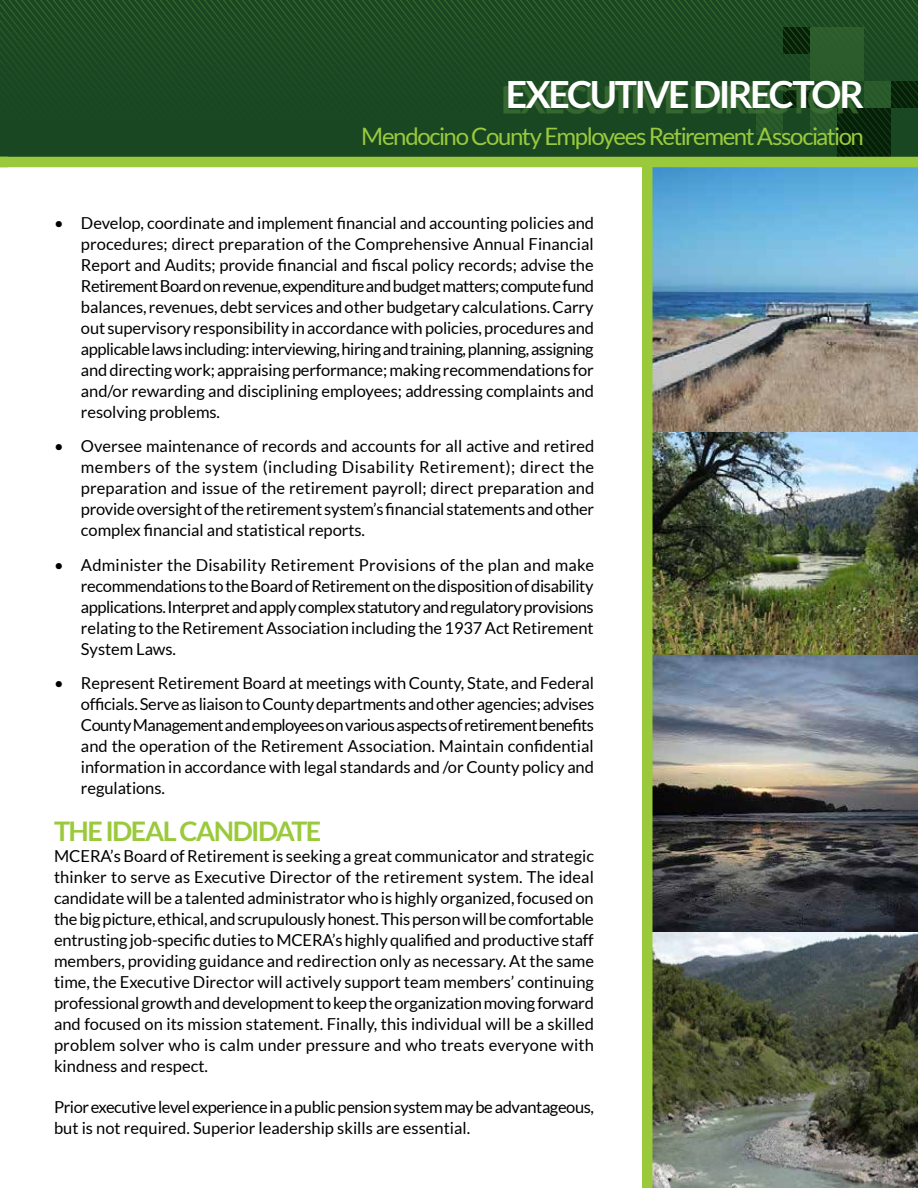
<style>
.page{position:relative;width:918px;height:1188px;background:#fff}
.page>*{position:absolute;margin:0;border:0;box-sizing:border-box;transform-origin:0 0}
.t1{font:700 37.5px "Lato";letter-spacing:-.065em;color:#fff}
.t2{font:700 27px "Lato";letter-spacing:-.06em;color:#9aca3c}
.t3{font:24px "Lato";letter-spacing:-.06em;color:#9aca3c}
.t4{font:16.5px/21px "Lato";letter-spacing:-.005em;color:#000;text-align:justify}
.t5{font:16.5px/21px "Lato";letter-spacing:-.025em;color:#000}
</style>
<div class="page">
<svg style="left:0;top:0;width:918px;height:157px"></svg>
<div style="left:503px;top:86px;width:355px;height:28px;background:#407237;opacity:.75"></div>
<img style="left:652px;top:167px;width:266px;height:266px">
<img style="left:652px;top:932px;width:266px;height:256px">
<img style="left:652px;top:433px;width:266px;height:223px">
<img style="left:652px;top:656px;width:266px;height:276px">
<div style="left:642px;top:160px;width:10px;height:1028px;background:#9aca3c"></div>
<div style="left:0;top:157px;width:918px;height:10px;background:#9aca3c"></div>
<h1 class="t1" style="left:506px;top:73px;width:360px">EXECUTIVE DIRECTOR</h1>
<h3 class="t3" style="left:361px;top:123px;width:504px">Mendocino County Employees Retirement Association</h3>
<p class="t4" style="left:81px;top:213px;width:515px;text-indent:-27px">• Develop, coordinate and implement financial and accounting policies and procedures; direct preparation of the Comprehensive Annual Financial Report and Audits; provide financial and fiscal policy records; advise the Retirement Board on revenue, expenditure and budget matters; compute fund balances, revenues, debt services and other budgetary calculations. Carry out supervisory responsibility in accordance with policies, procedures and applicable laws including: interviewing, hiring and training, planning, assigning and directing work; appraising performance; making recommendations for and/or rewarding and disciplining employees; addressing complaints and resolving problems.</p>
<p class="t4" style="left:81px;top:436px;width:515px;text-indent:-27px">• Oversee maintenance of records and accounts for all active and retired members of the system (including Disability Retirement); direct the preparation and issue of the retirement payroll; direct preparation and provide oversight of the retirement system’s financial statements and other complex financial and statistical reports.</p>
<p class="t4" style="left:81px;top:554px;width:515px;text-indent:-27px">• Administer the Disability Retirement Provisions of the plan and make recommendations to the Board of Retirement on the disposition of disability applications. Interpret and apply complex statutory and regulatory provisions relating to the Retirement Association including the 1937 Act Retirement System Laws.</p>
<p class="t4" style="left:81px;top:673px;width:515px;text-indent:-27px">• Represent Retirement Board at meetings with County, State, and Federal officials. Serve as liaison to County departments and other agencies; advises County Management and employees on various aspects of retirement benefits and the operation of the Retirement Association. Maintain confidential information in accordance with legal standards and /or County policy and regulations.</p>
<h2 class="t2" style="left:54px;top:816px;width:269px">THE IDEAL CANDIDATE</h2>
<p class="t4" style="left:54px;top:846px;width:542px">MCERA’s Board of Retirement is seeking a great communicator and strategic thinker to serve as Executive Director of the retirement system. The ideal candidate will be a talented administrator who is highly organized, focused on the big picture, ethical, and scrupulously honest. This person will be comfortable entrusting job-specific duties to MCERA’s highly qualified and productive staff members, providing guidance and redirection only as necessary. At the same time, the Executive Director will actively support team members’ continuing professional growth and development to keep the organization moving forward and focused on its mission statement. Finally, this individual will be a skilled problem solver who is calm under pressure and who treats everyone with kindness and respect.</p>
<p class="t5" style="left:54px;top:1096px;width:542px">Prior executive level experience in a public pension system may be advantageous, but is not required. Superior leadership skills are essential.</p>
</div>
